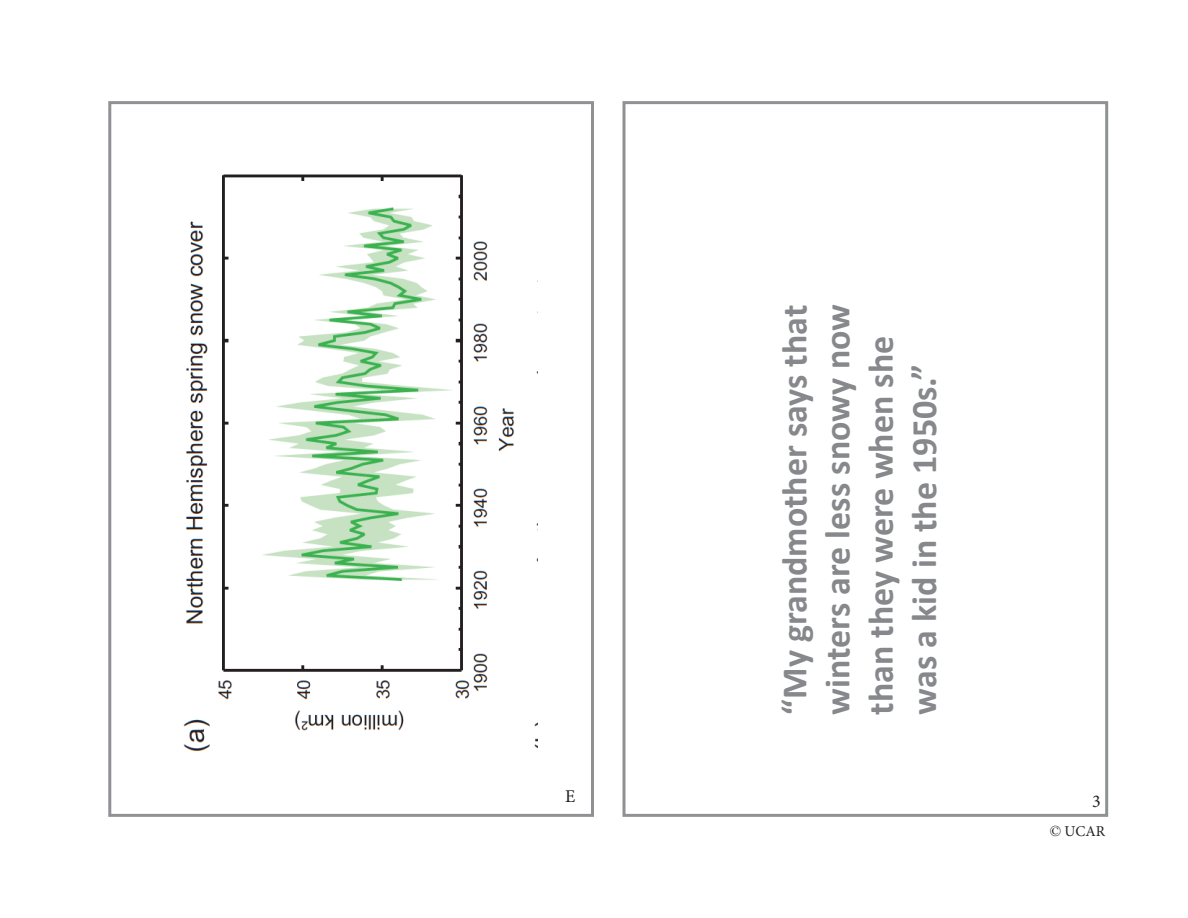
<style>
.page{position:relative;width:1188px;height:918px;background:#fff}
.page>*{position:absolute;margin:0;border:0;box-sizing:border-box;transform-origin:0 0}
.t1{font:700 36px/43.2px "Calibri";color:#86888b}
.t2{font:18px "Minion Pro";color:#231f20}
.t3{font:15px "Minion Pro";color:#231f20}
.s1{font-family:"Times New Roman"}
</style>
<div class="page">
<img style="left:183px;top:174px;width:354px;height:578px">
<div style="left:622px;top:101px;width:486px;height:716px;border:3px solid #8f9194"></div>
<div style="left:108px;top:101px;width:486px;height:716px;border:3px solid #8f9194"></div>
<p class="t1" style="left:773px;top:715px;width:412px;rotate:-90deg">“My grandmother says that winters are less snowy now than they were when she was a kid in the 1950s.”</p>
<p class="t2" style="left:565px;top:785px;width:12px">E</p>
<p class="t2" style="left:1092px;top:789px;width:10px">3</p>
<p class="t3" style="left:1050px;top:821px;width:57px"><span class="s1">©</span> UCAR</p>
</div>
